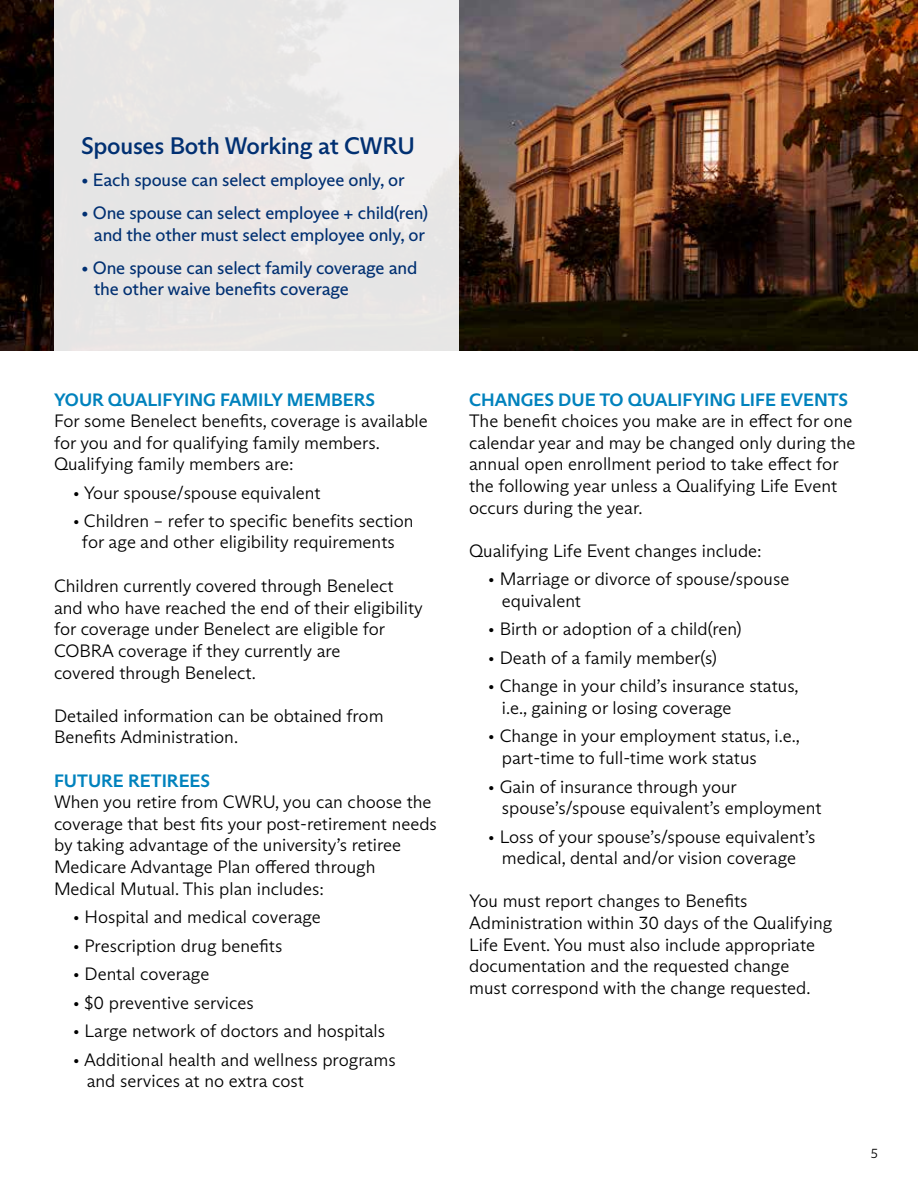
<style>
.page{position:relative;width:918px;height:1188px;background:#fff}
.page>*{position:absolute;margin:0;border:0;box-sizing:border-box;transform-origin:0 0}
.t1{font:500 24px "ABC Arizona Sans";letter-spacing:-.01em;color:#013072}
.t2{font:300 18px/21.6px "ABC Arizona Sans";color:#000}
.t3{font:18px/21.6px "ABC Arizona Sans";letter-spacing:-.01em;color:#013072;text-align:center}
.t4{font:700 18px "ABC Arizona Sans";color:#0082bd}
.t5{font:300 13.5px "ABC Arizona Sans";color:#000}
</style>
<div class="page">
<img style="left:0;top:0;width:918px;height:351px">
<div style="left:54px;top:0;width:405px;height:351px;background:#e7e6e5"></div>
<h1 class="t1" style="left:81px;top:131px;width:336px">Spouses Both Working at CWRU</h1>
<p class="t3" style="left:81px;top:169px;width:325px">• Each spouse can select employee only, or</p>
<p class="t3" style="left:81px;top:202px;width:349px">• One spouse can select employee + child(ren) and the other must select employee only, or</p>
<p class="t3" style="left:94px;top:257px;width:325px;text-align:left;text-indent:-13px">• One spouse can select family coverage and the other waive benefits coverage</p>
<p class="t4" style="left:54px;top:388px;width:323px">YOUR QUALIFYING FAMILY MEMBERS</p>
<p class="t2" style="left:54px;top:410px;width:375px">For some Benelect benefits, coverage is available for you and for qualifying family members.<br>Qualifying family members are:</p>
<p class="t2" style="left:73px;top:482px;width:250px">• Your spouse/spouse equivalent</p>
<p class="t2" style="left:73px;top:511px;width:342px;line-height:21px;text-align:center">• Children – refer to specific benefits section for age and other eligibility requirements</p>
<p class="t2" style="left:54px;top:575px;width:370px">Children currently covered through Benelect and who have reached the end of their eligibility for coverage under Benelect are eligible for COBRA coverage if they currently are<br>covered through Benelect.</p>
<p class="t2" style="left:54px;top:705px;width:331px">Detailed information can be obtained from<br>Benefits Administration.</p>
<p class="t4" style="left:54px;top:769px;width:158px">FUTURE RETIREES</p>
<p class="t2" style="left:54px;top:791px;width:384px">When you retire from CWRU, you can choose the coverage that best fits your post-retirement needs by taking advantage of the university’s retiree Medicare Advantage Plan offered through Medical Mutual. This plan includes:</p>
<p class="t2" style="left:73px;top:906px;width:250px">• Hospital and medical coverage</p>
<p class="t2" style="left:73px;top:935px;width:211px">• Prescription drug benefits</p>
<p class="t2" style="left:73px;top:963px;width:138px">• Dental coverage</p>
<p class="t2" style="left:73px;top:992px;width:183px">• $0 preventive services</p>
<p class="t2" style="left:73px;top:1020px;width:314px">• Large network of doctors and hospitals</p>
<p class="t2" style="left:87px;top:1049px;width:310px;text-indent:-14px">• Additional health and wellness programs and services at no extra cost</p>
<p class="t4" style="left:469px;top:388px;width:381px">CHANGES DUE TO QUALIFYING LIFE EVENTS</p>
<p class="t2" style="left:469px;top:410px;width:388px">The benefit choices you make are in effect for one calendar year and may be changed only during the annual open enrollment period to take effect for the following year unless a Qualifying Life Event occurs during the year.</p>
<p class="t2" style="left:469px;top:540px;width:294px">Qualifying Life Event changes include:</p>
<p class="t2" style="left:502px;top:568px;width:289px;text-indent:-14px">• Marriage or divorce of spouse/spouse equivalent</p>
<p class="t2" style="left:488px;top:618px;width:255px">• Birth or adoption of a child(ren)</p>
<p class="t2" style="left:488px;top:647px;width:231px">• Death of a family member(s)</p>
<p class="t2" style="left:502px;top:675px;width:298px;text-indent:-14px">• Change in your child’s insurance status, i.e., gaining or losing coverage</p>
<p class="t2" style="left:502px;top:726px;width:300px;text-indent:-14px">• Change in your employment status, i.e., part-time to full-time work status</p>
<p class="t2" style="left:502px;top:776px;width:321px;text-indent:-14px">• Gain of insurance through your spouse’s/spouse equivalent’s employment</p>
<p class="t2" style="left:488px;top:826px;width:329px;text-align:center">• Loss of your spouse’s/spouse equivalent’s medical, dental and/or vision coverage</p>
<p class="t2" style="left:469px;top:891px;width:365px">You must report changes to Benefits Administration within 30 days of the Qualifying Life Event. You must also include appropriate documentation and the requested change<br>must correspond with the change requested.</p>
<p class="t5" style="left:871px;top:1146px;width:9px">5</p>
</div>
